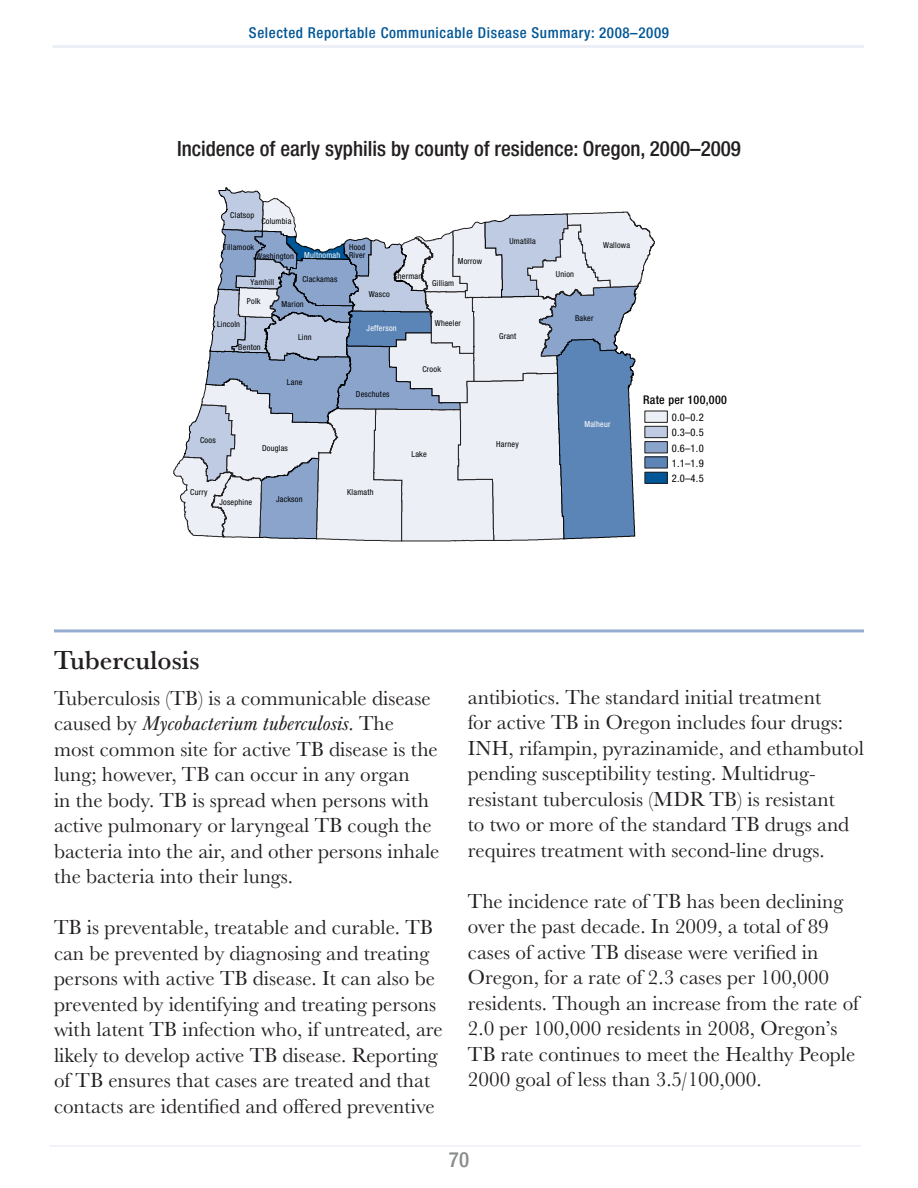
<style>
.page{position:relative;width:918px;height:1188px;background:#fff}
.page>*{position:absolute;margin:0;border:0;box-sizing:border-box;transform-origin:0 0}
.t1{font:500 27px "Baskerville URW";color:#231f20}
.t2{font:21px/25.5px "Baskerville URW";color:#231f20}
.t3{font:500 condensed 21px "Helvetica Neue LT Std";color:#231f20}
.t4{font:500 condensed 21px "Helvetica Neue LT Std";color:#8a8c8e}
.t5{font:500 condensed 15px "Helvetica Neue LT Std";letter-spacing:.04em;color:#005696}
.t6{font:500 condensed 12px "Helvetica Neue LT Std";letter-spacing:.025em;color:#010203}
.t7{font:condensed 10.5px/15.3px "Helvetica Neue LT Std";color:#010203;text-align:justify}
.t8{font:condensed 8.25px/7.6px "Helvetica Neue LT Std";letter-spacing:.025em;color:#010203;text-align:right}
.t9{font:condensed 8.25px "Helvetica Neue LT Std";letter-spacing:.025em;color:#fff}
.s1{color:#fff}
.s2{font-style:italic}
</style>
<div class="page">
<hr style="left:52px;top:45px;width:812px;height:3px;background:#eceff6">
<hr style="left:49px;top:1145px;width:812px;height:2px;background:#eceff6">
<svg style="left:173px;top:187px;width:482px;height:355px"></svg>
<div style="left:645px;top:411px;width:22px;height:11px;background:#eceff6"></div>
<div style="left:645px;top:411px;width:23px;height:12px;border:1px solid #211e1f"></div>
<div style="left:645px;top:426px;width:22px;height:12px;background:#becbe2"></div>
<div style="left:645px;top:426px;width:23px;height:12px;border:1px solid #211e1f"></div>
<div style="left:645px;top:442px;width:22px;height:11px;background:#8aa4cc"></div>
<div style="left:645px;top:441px;width:23px;height:12px;border:1px solid #211e1f"></div>
<div style="left:645px;top:457px;width:22px;height:11px;background:#5c85b7"></div>
<div style="left:645px;top:472px;width:22px;height:11px;background:#005696"></div>
<div style="left:645px;top:472px;width:23px;height:12px;border:1px solid #211e1f"></div>
<hr style="left:54px;top:629px;width:810px;height:3px;background:#97aed2">
<p class="t5" style="left:249px;top:23px;width:422px">Selected Reportable Communicable Disease Summary: 2008–2009</p>
<p class="t3" style="left:177px;top:136px;width:565px">Incidence of early syphilis by county of residence: Oregon, 2000–2009</p>
<p class="t8" style="left:230px;top:211px;width:25px">Clatsop</p>
<p class="t8" style="left:261px;top:217px;width:32px">Columbia</p>
<p class="t8" style="left:256px;top:252px;width:39px">Washington</p>
<p class="t8" style="left:304px;top:244px;width:63px">Hood<br><span class="s1">Multnomah</span> River</p>
<p class="t8" style="left:223px;top:243px;width:33px">Tillamook</p>
<p class="t8" style="left:250px;top:278px;width:25px">Yamhill</p>
<p class="t8" style="left:302px;top:275px;width:37px">Clackamas</p>
<p class="t8" style="left:394px;top:272px;width:30px">Sherman</p>
<p class="t8" style="left:247px;top:297px;width:15px">Polk</p>
<p class="t8" style="left:217px;top:320px;width:25px">Lincoln</p>
<p class="t8" style="left:238px;top:343px;width:24px">Benton</p>
<p class="t8" style="left:282px;top:301px;width:24px">Marion</p>
<p class="t8" style="left:298px;top:333px;width:15px">Linn</p>
<p class="t8" style="left:369px;top:291px;width:23px">Wasco</p>
<p class="t9" style="left:367px;top:323px;width:32px">Jefferson</p>
<p class="t8" style="left:458px;top:257px;width:26px">Morrow</p>
<p class="t8" style="left:432px;top:279px;width:24px">Gilliam</p>
<p class="t8" style="left:435px;top:319px;width:28px">Wheeler</p>
<p class="t8" style="left:287px;top:378px;width:17px">Lane</p>
<p class="t8" style="left:356px;top:390px;width:35px">Deschutes</p>
<p class="t8" style="left:422px;top:366px;width:20px">Crook</p>
<p class="t8" style="left:509px;top:237px;width:28px">Umatilla</p>
<p class="t8" style="left:499px;top:332px;width:19px">Grant</p>
<p class="t8" style="left:200px;top:437px;width:17px">Coos</p>
<p class="t8" style="left:262px;top:444px;width:27px">Douglas</p>
<p class="t8" style="left:412px;top:450px;width:17px">Lake</p>
<p class="t8" style="left:496px;top:440px;width:24px">Harney</p>
<p class="t8" style="left:190px;top:488px;width:19px">Curry</p>
<p class="t8" style="left:219px;top:498px;width:34px">Josephine</p>
<p class="t8" style="left:276px;top:495px;width:28px">Jackson</p>
<p class="t8" style="left:347px;top:488px;width:28px">Klamath</p>
<p class="t8" style="left:556px;top:270px;width:20px">Union</p>
<p class="t8" style="left:603px;top:241px;width:28px">Wallowa</p>
<p class="t8" style="left:575px;top:314px;width:20px">Baker</p>
<p class="t9" style="left:584px;top:419px;width:28px">Malheur</p>
<p class="t6" style="left:643px;top:393px;width:85px">Rate per 100,000</p>
<p class="t7" style="left:672px;top:409px;width:34px">0.0–0.2<br>0.3–0.5<br>0.6–1.0<br>1.1–1.9<br>2.0–4.5</p>
<p class="t1" style="left:54px;top:644px;width:147px">Tuberculosis</p>
<p class="t2" style="left:54px;top:686px;width:387px">Tuberculosis (TB) is a communicable disease caused by <span class="s2">Mycobacterium tuberculosis</span>. The most common site for active TB disease is the lung; however, TB can occur in any organ<br>in the body. TB is spread when persons with active pulmonary or laryngeal TB cough the bacteria into the air, and other persons inhale the bacteria into their lungs.</p>
<p class="t2" style="left:54px;top:915px;width:390px">TB is preventable, treatable and curable. TB can be prevented by diagnosing and treating persons with active TB disease. It can also be prevented by identifying and treating persons with latent TB infection who, if untreated, are likely to develop active TB disease. Reporting of TB ensures that cases are treated and that contacts are identified and offered preventive</p>
<p class="t2" style="left:468px;top:684px;width:398px">antibiotics. The standard initial treatment<br>for active TB in Oregon includes four drugs:<br>INH, rifampin, pyrazinamide, and ethambutol pending susceptibility testing. Multidrug&shy;resistant tuberculosis (MDR TB) is resistant<br>to two or more of the standard TB drugs and requires treatment with second-line drugs.</p>
<p class="t2" style="left:468px;top:888px;width:393px">The incidence rate of TB has been declining over the past decade. In 2009, a total of 89 cases of active TB disease were verified in Oregon, for a rate of 2.3 cases per 100,000 residents. Though an increase from the rate of 2.0 per 100,000 residents in 2008, Oregon’s TB rate continues to meet the Healthy People 2000 goal of less than 3.5/100,000.</p>
<p class="t4" style="left:449px;top:1147px;width:22px">70</p>
</div>
